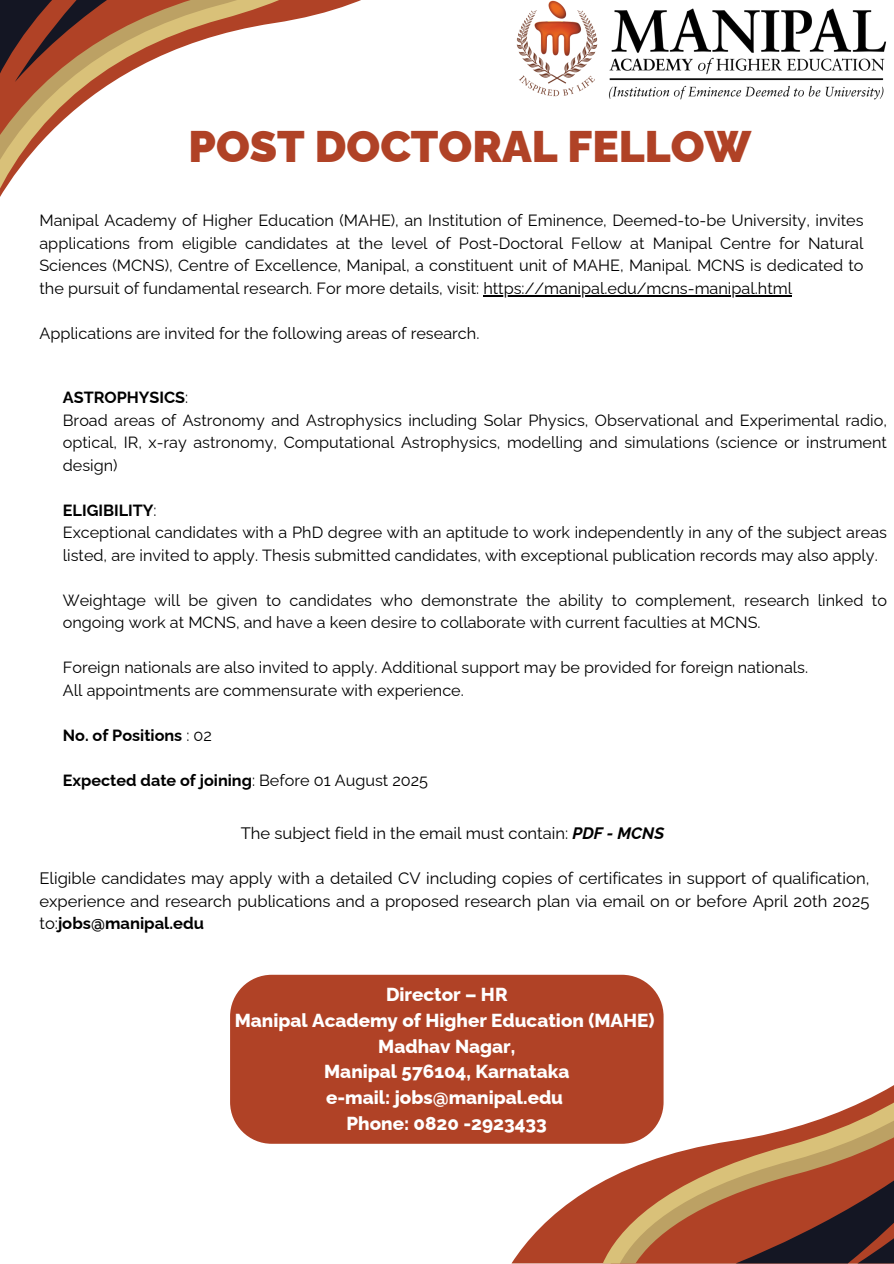
<style>
.page{position:relative;width:894px;height:1264px;background:#fff}
.page>*{position:absolute;margin:0;border:0;box-sizing:border-box;transform-origin:0 0}
.t1{font:900 44.25px "Raleway";color:#b04226}
.t2{font:800 18.75px/25.8px "Raleway";color:#fff;text-align:center}
.t3{font:16.5px/22.5px "Raleway";color:#000;text-align:justify}
.t4{font:16.2px/22.5px "Raleway";color:#000;text-align:justify}
.t5{font:700 16.2px "Raleway";color:#000}
.s1{font-weight:400}
.s2{font-weight:700;font-style:italic}
.s3{font-weight:700}
</style>
<div class="page">
<svg style="left:0;top:0;width:361px;height:197px"></svg>
<svg style="left:0;top:0;width:270px;height:163px"></svg>
<svg style="left:511px;top:1143px;width:91px;height:120px"></svg>
<svg style="left:602px;top:985px;width:133px;height:278px"></svg>
<svg style="left:735px;top:1085px;width:158px;height:178px"></svg>
<img style="left:516px;top:0;width:371px;height:100px">
<hr style="left:483px;top:295px;width:309px;height:1px;background:#000">
<div style="left:230px;top:974px;width:433px;height:169px;background:#b04226;border-radius:42px"></div>
<p class="t1" style="left:188px;top:121px;width:564px">POST DOCTORAL FELLOW</p>
<p class="t4" style="left:39px;top:209px;width:825px">Manipal Academy of Higher Education (MAHE), an Institution of Eminence, Deemed-to-be University, invites applications from eligible candidates at the level of Post-Doctoral Fellow at Manipal Centre for Natural Sciences (MCNS), Centre of Excellence, Manipal, a constituent unit of MAHE, Manipal. MCNS is dedicated to the pursuit of fundamental research. For more details, visit: https://manipal.edu/mcns-manipal.html</p>
<h1 class="t4" style="left:39px;top:322px;width:441px">Applications are invited for the following areas of research.</h1>
<p class="t5" style="left:63px;top:388px;width:127px">ASTROPHYSICS<span class="s1">:</span></p>
<p class="t4" style="left:63px;top:408px;width:825px">Broad areas of Astronomy and Astrophysics including Solar Physics, Observational and Experimental radio, optical, IR, x-ray astronomy, Computational Astrophysics, modelling and simulations (science or instrument design)</p>
<p class="t5" style="left:63px;top:500px;width:95px">ELIGIBILITY<span class="s1">:</span></p>
<p class="t4" style="left:63px;top:521px;width:825px">Exceptional candidates with a PhD degree with an aptitude to work independently in any of the subject areas listed, are invited to apply. Thesis submitted candidates, with exceptional publication records may also apply.</p>
<p class="t4" style="left:63px;top:588px;width:825px">Weightage will be given to candidates who demonstrate the ability to complement, research linked to ongoing work at MCNS, and have a keen desire to collaborate with current faculties at MCNS.</p>
<p class="t4" style="left:63px;top:656px;width:746px">Foreign nationals are also invited to apply. Additional support may be provided for foreign nationals.</p>
<p class="t4" style="left:63px;top:678px;width:402px">All appointments are commensurate with experience.</p>
<p class="t5" style="left:63px;top:725px;width:150px">No. of Positions <span class="s1">: 02</span></p>
<p class="t5" style="left:63px;top:770px;width:366px">Expected date of joining<span class="s1">: Before 01 August 2025</span></p>
<p class="t3" style="left:241px;top:822px;width:425px">The subject field in the email must contain: <span class="s2">PDF - MCNS</span></p>
<p class="t3" style="left:39px;top:867px;width:831px">Eligible candidates may apply with a detailed CV including copies of certificates in support of qualification, experience and research publications and a proposed research plan via email on or before April 20th 2025 to:<span class="s3">jobs@manipal.edu</span></p>
<p class="t2" style="left:234px;top:981px;width:421px">Director – HR<br>Manipal Academy of Higher Education (MAHE)<br>Madhav Nagar,<br>Manipal 576104, Karnataka<br>e-mail: jobs@manipal.edu<br>Phone: 0820 -2923433</p>
</div>
